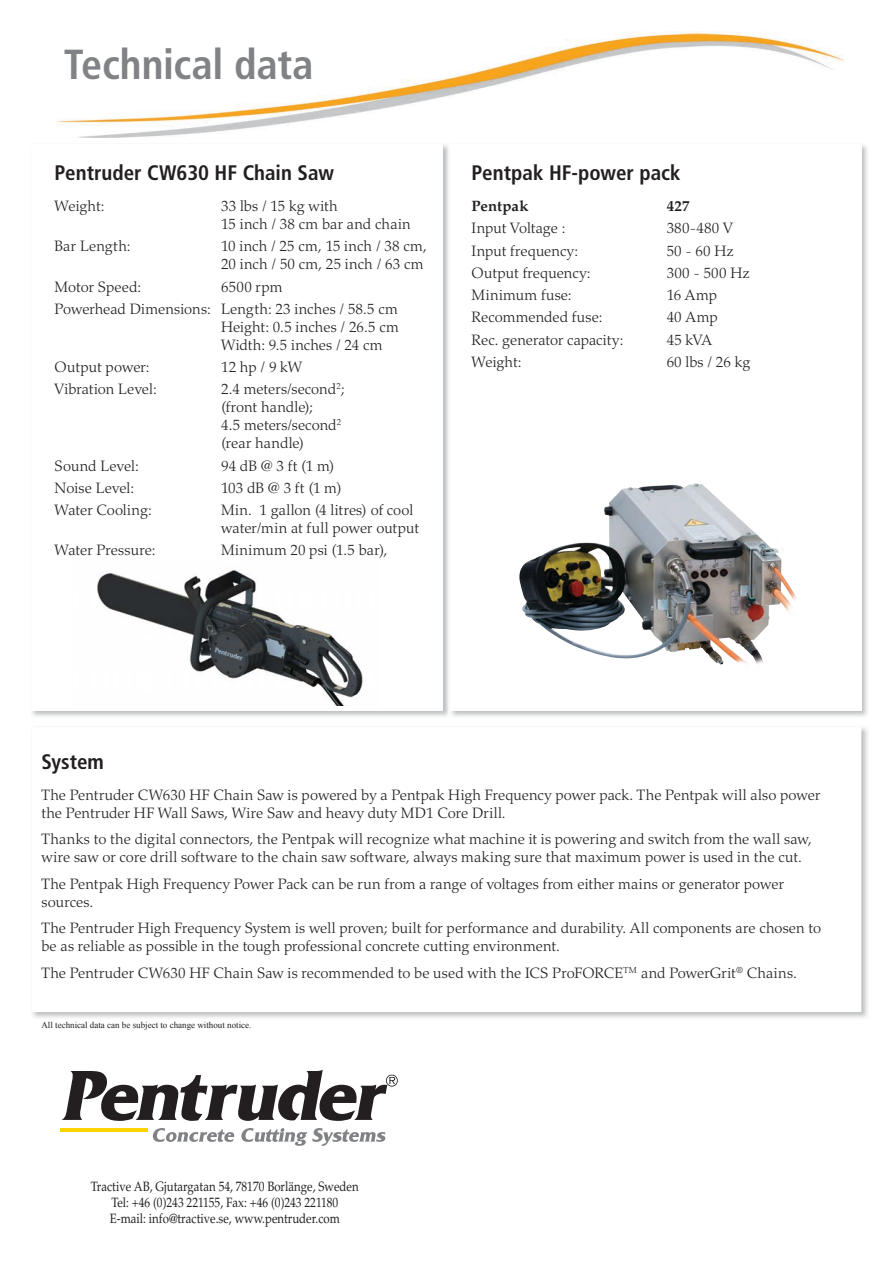
<style>
.page{position:relative;width:893px;height:1263px;background:#fff}
.page>*{position:absolute;margin:0;border:0;box-sizing:border-box;transform-origin:0 0}
.t1{font:700 condensed 42px "Frutiger LT Std";letter-spacing:-.005em;color:#808285}
.t2{font:700 condensed 21px "Frutiger LT Std";color:#231f20}
.t3{font:300 15px/18px "Palatino LT Std";letter-spacing:.005em;color:#231f20}
.t4{font:300 15px "Palatino LT Std";letter-spacing:.025em;color:#231f20}
.t5{font:700 15px "Palatino LT Std";letter-spacing:.005em;color:#231f20}
.t6{font:13.5px/16.2px "Palatino LT Std";color:#231f20;text-align:center;scale:.85 1}
.t7{font:9px "Times New Roman";color:#231f20}
</style>
<div class="page">
<img style="left:451px;top:145px;width:417px;height:572px">
<div style="left:450px;top:145px;width:411px;height:566px;background:#fff"></div>
<img style="left:32px;top:145px;width:417px;height:572px">
<div style="left:32px;top:145px;width:411px;height:566px;background:#fff"></div>
<img style="left:32px;top:727px;width:836px;height:291px">
<div style="left:32px;top:728px;width:828px;height:283px;background:#fff"></div>
<img style="left:57px;top:32px;width:787px;height:105px">
<img style="left:97px;top:570px;width:266px;height:135px">
<img style="left:519px;top:483px;width:271px;height:104px">
<svg style="left:62px;top:1070px;width:336px;height:51px"></svg>
<hr style="left:61px;top:1128px;width:87px;height:4px;background:#fed304">
<svg style="left:153px;top:1128px;width:82px;height:14px"></svg>
<svg style="left:241px;top:1128px;width:145px;height:18px"></svg>
<h1 class="t1" style="left:64px;top:40px;width:251px">Technical data</h1>
<h2 class="t2" style="left:55px;top:161px;width:281px">Pentruder CW630 HF Chain Saw</h2>
<p class="t3" style="left:55px;top:197px;width:51px">Weight:</p>
<p class="t3" style="left:221px;top:197px;width:191px">33 lbs / 15 kg with<br>15 inch / 38 cm bar and chain</p>
<p class="t3" style="left:55px;top:237px;width:78px">Bar Length:</p>
<p class="t3" style="left:221px;top:237px;width:207px">10 inch / 25 cm, 15 inch / 38 cm,<br>20 inch / 50 cm, 25 inch / 63 cm</p>
<p class="t3" style="left:55px;top:278px;width:88px">Motor Speed:</p>
<p class="t3" style="left:55px;top:276px;width:345px;line-height:22.2px;text-indent:166px">6500 rpm<br>Powerhead Dimensions: Length: 23 inches / 58.5 cm</p>
<p class="t3" style="left:221px;top:318px;width:179px">Height: 0.5 inches / 26.5 cm<br>Width: 9.5 inches / 24 cm</p>
<p class="t3" style="left:55px;top:358px;width:97px">Output power:</p>
<p class="t3" style="left:221px;top:358px;width:83px">12 hp / 9 kW</p>
<p class="t3" style="left:55px;top:380px;width:104px">Vibration Level:</p>
<p class="t3" style="left:221px;top:380px;width:125px">2.4 meters/second<sup>2</sup>; (front handle);<br>4.5 meters/second<sup>2 </sup>(rear handle)</p>
<p class="t3" style="left:55px;top:457px;width:86px">Sound Level:</p>
<p class="t3" style="left:221px;top:457px;width:115px">94 dB @ 3 ft (1 m)</p>
<p class="t3" style="left:55px;top:479px;width:81px">Noise Level:</p>
<p class="t3" style="left:221px;top:479px;width:122px">103 dB @ 3 ft (1 m)</p>
<p class="t3" style="left:55px;top:501px;width:99px">Water Cooling:</p>
<p class="t3" style="left:221px;top:501px;width:199px">Min. 1 gallon (4 litres) of cool water/min at full power output</p>
<p class="t3" style="left:55px;top:541px;width:102px">Water Pressure:</p>
<p class="t4" style="left:221px;top:541px;width:168px">Minimum 20 psi (1.5 bar),</p>
<h2 class="t2" style="left:472px;top:161px;width:211px">Pentpak HF-power pack</h2>
<p class="t5" style="left:472px;top:197px;width:58px">Pentpak</p>
<p class="t5" style="left:667px;top:197px;width:24px">427</p>
<p class="t3" style="left:472px;top:219px;width:95px">Input Voltage :</p>
<p class="t3" style="left:667px;top:219px;width:68px">380-480 V</p>
<p class="t3" style="left:472px;top:242px;width:108px">Input frequency:</p>
<p class="t3" style="left:667px;top:242px;width:69px">50 - 60 Hz</p>
<p class="t3" style="left:472px;top:264px;width:120px">Output frequency:</p>
<p class="t3" style="left:667px;top:264px;width:85px">300 - 500 Hz</p>
<p class="t4" style="left:472px;top:286px;width:102px">Minimum fuse:</p>
<p class="t3" style="left:667px;top:286px;width:52px">16 Amp</p>
<p class="t3" style="left:472px;top:308px;width:132px">Recommended fuse:</p>
<p class="t3" style="left:667px;top:308px;width:53px">40 Amp</p>
<p class="t3" style="left:472px;top:331px;width:153px">Rec. generator capacity:</p>
<p class="t3" style="left:667px;top:331px;width:47px">45 kVA</p>
<p class="t3" style="left:472px;top:353px;width:51px">Weight:</p>
<p class="t3" style="left:667px;top:353px;width:85px">60 lbs / 26 kg</p>
<h2 class="t2" style="left:41px;top:749px;width:64px">System</h2>
<p class="t3" style="left:41px;top:786px;width:780px">The Pentruder CW630 HF Chain Saw is powered by a Pentpak High Frequency power pack. The Pentpak will also power the Pentruder HF Wall Saws, Wire Saw and heavy duty MD1 Core Drill.</p>
<p class="t3" style="left:41px;top:830px;width:772px">Thanks to the digital connectors, the Pentpak will recognize what machine it is powering and switch from the wall saw, wire saw or core drill software to the chain saw software, always making sure that maximum power is used in the cut.</p>
<p class="t3" style="left:41px;top:875px;width:744px">The Pentpak High Frequency Power Pack can be run from a range of voltages from either mains or generator power sources.</p>
<p class="t3" style="left:41px;top:919px;width:781px">The Pentruder High Frequency System is well proven; built for performance and durability. All components are chosen to be as reliable as possible in the tough professional concrete cutting environment.</p>
<p class="t3" style="left:41px;top:964px;width:757px">The Pentruder CW630 HF Chain Saw is recommended to be used with the ICS ProFORCE<sup>TM</sup> and PowerGrit<sup>®</sup> Chains.</p>
<p class="t7" style="left:41px;top:1018px;width:211px">All technical data can be subject to change without notice.</p>
<p class="t6" style="left:91px;top:1178px;width:317px">Tractive AB, Gjutargatan 54, 78170 Borlänge, Sweden<br>Tel: +46 (0)243 221155, Fax: +46 (0)243 221180<br>E-mail: info@tractive.se, www.pentruder.com</p>
</div>
